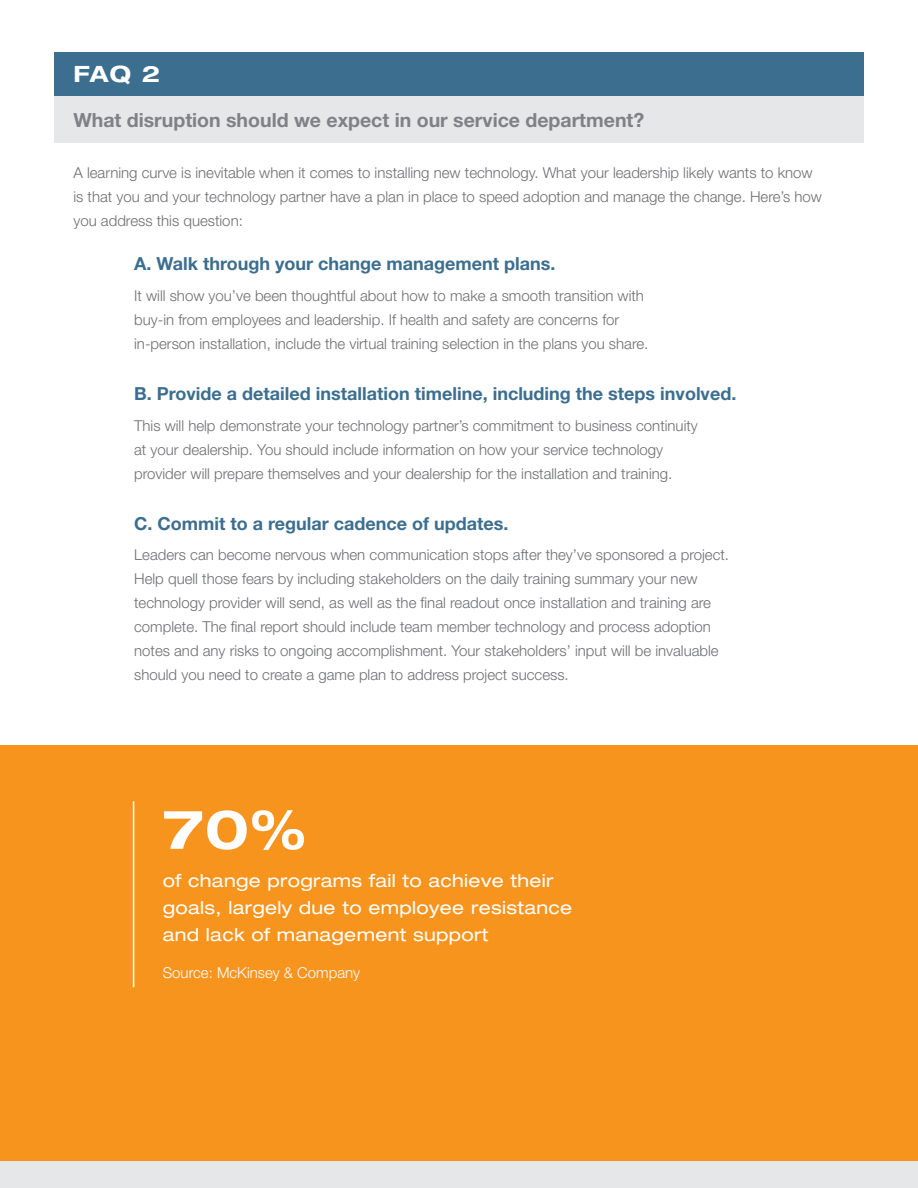
<style>
.page{position:relative;width:918px;height:1188px;background:#fff}
.page>*{position:absolute;margin:0;border:0;box-sizing:border-box;transform-origin:0 0}
.t1{font:700 expanded 54px "Helvetica Neue LT Std";color:#fff}
.t2{font:700 expanded 22.5px "Helvetica Neue LT Std";color:#fff}
.t3{font:700 19.5px "Helvetica Neue LT Std";color:#808184}
.t4{font:700 18px "Helvetica Neue LT Std";color:#3b6e8f}
.t5{font:expanded 18px/27px "Helvetica Neue LT Std";letter-spacing:.02em;color:#fff}
.t6{font:300 15px/24px "Helvetica Neue LT Std";color:#6d6e71}
.t7{font:300 15px "Helvetica Neue LT Std";color:#fff}
</style>
<div class="page">
<div style="left:0;top:745px;width:918px;height:443px;background:#f7941e"></div>
<div style="left:54px;top:54px;width:810px;height:89px;background:#e6e7e8"></div>
<div style="left:54px;top:52px;width:810px;height:44px;background:#3b6e8f"></div>
<hr style="left:133px;top:801px;width:1px;height:186px;background:#fff">
<div style="left:0;top:1161px;width:918px;height:27px;background:#e6e7e8"></div>
<h2 class="t2" style="left:73px;top:60px;width:88px">FAQ 2</h2>
<h3 class="t3" style="left:73px;top:108px;width:572px">What disruption should we expect in our service department?</h3>
<p class="t6" style="left:73px;top:160px;width:750px">A learning curve is inevitable when it comes to installing new technology. What your leadership likely wants to know is that you and your technology partner have a plan in place to speed adoption and manage the change. Here’s how you address this question:</p>
<p class="t4" style="left:134px;top:253px;width:423px">A. Walk through your change management plans.</p>
<p class="t6" style="left:134px;top:283px;width:516px">It will show you’ve been thoughtful about how to make a smooth transition with buy-in from employees and leadership. If health and safety are concerns for in-person installation, include the virtual training selection in the plans you share.</p>
<p class="t4" style="left:134px;top:382px;width:604px">B. Provide a detailed installation timeline, including the steps involved.</p>
<p class="t6" style="left:134px;top:413px;width:565px">This will help demonstrate your technology partner’s commitment to business continuity at your dealership. You should include information on how your service technology provider will prepare themselves and your dealership for the installation and training.</p>
<p class="t4" style="left:134px;top:512px;width:376px">C. Commit to a regular cadence of updates.</p>
<p class="t6" style="left:134px;top:543px;width:596px">Leaders can become nervous when communication stops after they’ve sponsored a project.<br>Help quell those fears by including stakeholders on the daily training summary your new technology provider will send, as well as the final readout once installation and training are complete. The final report should include team member technology and process adoption notes and any risks to ongoing accomplishment. Your stakeholders’ input will be invaluable should you need to create a game plan to address project success.</p>
<h1 class="t1" style="left:163px;top:796px;width:145px">70%</h1>
<p class="t5" style="left:163px;top:867px;width:411px">of change programs fail to achieve their goals, largely due to employee resistance and lack of management support</p>
<p class="t7" style="left:163px;top:964px;width:199px">Source: McKinsey &amp; Company</p>
</div>
